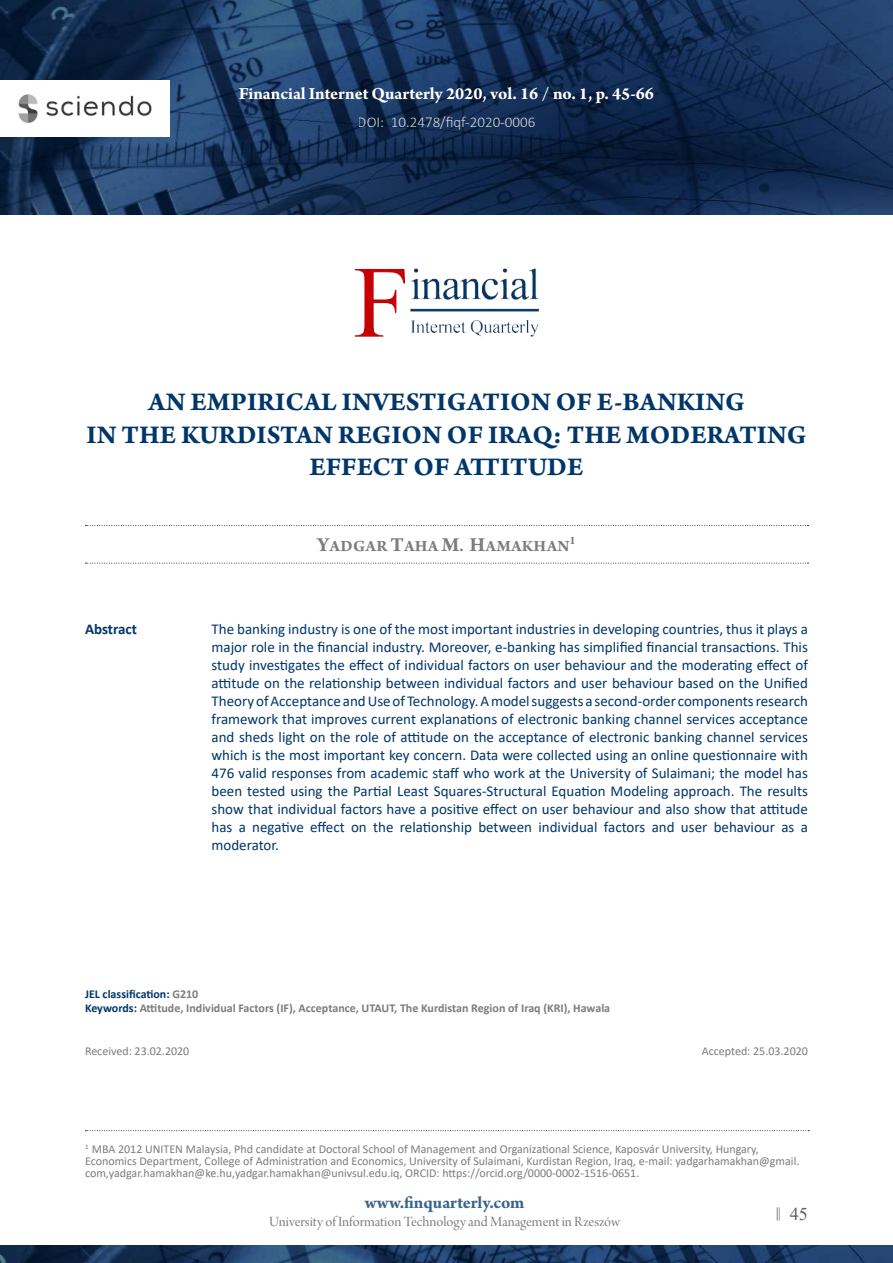
<style>
.page{position:relative;width:893px;height:1263px;background:#fff}
.page>*{position:absolute;margin:0;border:0;box-sizing:border-box;transform-origin:0 0}
.t1{font:27px/32.4px "Arno Pro Bold Sm Text";letter-spacing:.005em;color:#003669;text-align:center}
.t2{font:700 18px "Arno Pro";color:#fff}
.t3{font:700 18px "Arno Pro";color:#3a648b}
.t4{font:18px "Times New Roman";color:#5f5f5f}
.t5{font:700 16.5px "Arno Pro";letter-spacing:.095em;color:#7c7c7c}
.t6{font:15px/18px "Calibri";color:#003669;text-align:justify}
.t7{font:15px "Arno Pro Display";color:#7c7c7c}
.t8{font:300 15px "Calibri";color:#fff}
.t9{font:700 15px "Calibri";color:#003669}
.t10{font:12px/12px "Calibri";color:#7c7c7c}
.t11{font:700 12px/14.4px "Calibri";color:#7c7c7c}
.s1{font-size:21px}
.s2{color:#003669}
</style>
<div class="page">
<img style="left:0;top:0;width:893px;height:215px">
<svg style="left:85px;top:563px;width:723px;height:1px"></svg>
<svg style="left:85px;top:525px;width:723px;height:1px"></svg>
<img style="left:0;top:1246px;width:893px;height:17px">
<svg style="left:85px;top:1130px;width:724px;height:1px"></svg>
<svg style="left:777px;top:1207px;width:3px;height:13px"></svg>
<img style="left:0;top:81px;width:170px;height:56px">
<img style="left:354px;top:268px;width:186px;height:69px">
<p class="t2" style="left:239px;top:83px;width:417px">Financial Internet Quarterly 2020, vol. 16 / no. 1, p. 45-66</p>
<p class="t8" style="left:358px;top:113px;width:179px">DOI: 10.2478/fiqf-2020-0006</p>
<h1 class="t1" style="left:87px;top:387px;width:721px">AN EMPIRICAL INVESTIGATION OF E-BANKING<br>IN THE KURDISTAN REGION OF IRAQ: THE MODERATING<br>EFFECT OF ATTITUDE</h1>
<p class="t9" style="left:85px;top:618px;width:53px">Abstract</p>
<p class="t5" style="left:317px;top:537px;width:260px"><span class="s1">y</span>adgar <span class="s1">t</span>aha <span class="s1">m</span>. <span class="s1">h</span>amakhan<sup>1</sup></p>
<p class="t6" style="left:212px;top:619px;width:598px">The banking industry is one of the most important industries in developing countries, thus it plays a major role in the financial industry. Moreover, e-banking has simplified financial transactions. This study investigates the effect of individual factors on user behaviour and the moderating effect of attitude on the relationship between individual factors and user behaviour based on the Unified Theory of Acceptance and Use of Technology. A model suggests a second-order components research framework that improves current explanations of electronic banking channel services acceptance and sheds light on the role of attitude on the acceptance of electronic banking channel services which is the most important key concern. Data were collected using an online questionnaire with 476 valid responses from academic staff who work at the University of Sulaimani; the model has been tested using the Partial Least Squares-Structural Equation Modeling approach. The results show that individual factors have a positive effect on user behaviour and also show that attitude has a negative effect on the relationship between individual factors and user behaviour as a moderator.</p>
<p class="t11" style="left:85px;top:986px;width:527px"><span class="s2">JEL classification:</span> G210<br><span class="s2">Keywords:</span> Attitude, Individual Factors (IF), Acceptance, UTAUT, The Kurdistan Region of Iraq (KRI), Hawala</p>
<p class="t10" style="left:85px;top:1045px;width:106px">Received: 23.02.2020</p>
<p class="t10" style="left:702px;top:1045px;width:108px">Accepted: 25.03.2020</p>
<p class="t10" style="left:85px;top:1143px;width:716px"><sup>1</sup> MBA 2012 UNITEN Malaysia, Phd candidate at Doctoral School of Management and Organizational Science, Kaposvár University, Hungary,<br>Economics Department, College of Administration and Economics, University of Sulaimani, Kurdistan Region, Iraq, e-mail: yadgarhamakhan@gmail. com,yadgar.hamakhan@ke.hu,yadgar.hamakhan@univsul.edu.iq, ORCID: https://orcid.org/0000-0002-1516-0651.</p>
<p class="t3" style="left:365px;top:1192px;width:159px">www.finquarterly.com</p>
<p class="t7" style="left:269px;top:1213px;width:352px">University of Information Technology and Management in Rzeszów</p>
<p class="t4" style="left:790px;top:1201px;width:19px">45</p>
</div>
